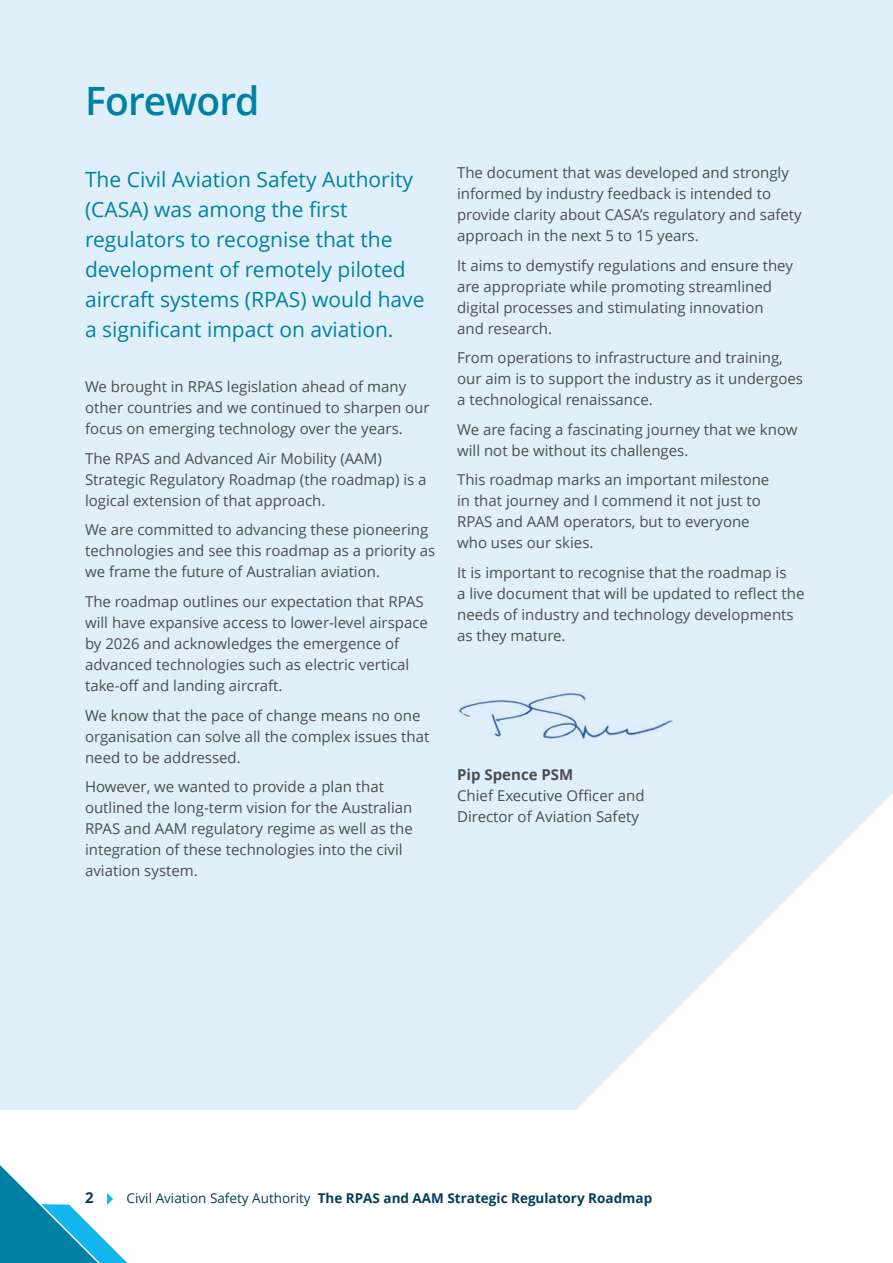
<style>
.page{position:relative;width:893px;height:1263px;background:#fff}
.page>*{position:absolute;margin:0;border:0;box-sizing:border-box;transform-origin:0 0}
.t1{font:600 39px "Open Sans";letter-spacing:-.025em;color:#0081a3}
.Intro_Para{font:21px/30px "Open Sans";color:#0081a3}
.Text{font:15px/21px "Open Sans";color:#4d4d4f}
.t2{font:700 15px "Open Sans";color:#023e5c}
.t3{font:700 13.5px "Open Sans";color:#023e5c}
.s1{font-weight:700}
.s2{font-weight:400}
</style>
<div class="page">
<div style="left:0;top:0;width:893px;height:1110px;background:#e0f0fb"></div>
<svg style="left:576px;top:793px;width:317px;height:317px"></svg>
<img style="left:458px;top:693px;width:215px;height:49px">
<svg style="left:0;top:1165px;width:128px;height:98px"></svg>
<h1 class="t1" style="left:85px;top:74px;width:176px">Foreword</h1>
<p class="Intro_Para" style="left:85px;top:164px;width:341px">The Civil Aviation Safety Authority (CASA) was among the first regulators to recognise that the development of remotely piloted aircraft systems (RPAS) would have a significant impact on aviation.</p>
<p class="Text" style="left:85px;top:376px;width:346px">We brought in RPAS legislation ahead of many other countries and we continued to sharpen our focus on emerging technology over the years.</p>
<p class="Text" style="left:85px;top:447px;width:343px">The RPAS and Advanced Air Mobility (AAM)<br>Strategic Regulatory Roadmap (the roadmap) is a logical extension of that approach.</p>
<p class="Text" style="left:85px;top:519px;width:352px">We are committed to advancing these pioneering technologies and see this roadmap as a priority as we frame the future of Australian aviation.</p>
<p class="Text" style="left:85px;top:590px;width:344px">The roadmap outlines our expectation that RPAS will have expansive access to lower-level airspace by 2026 and acknowledges the emergence of advanced technologies such as electric vertical take-off and landing aircraft.</p>
<p class="Text" style="left:85px;top:704px;width:346px">We know that the pace of change means no one organisation can solve all the complex issues that need to be addressed.</p>
<p class="Text" style="left:85px;top:775px;width:329px">However, we wanted to provide a plan that outlined the long-term vision for the Australian RPAS and AAM regulatory regime as well as the integration of these technologies into the civil aviation system.</p>
<p class="Text" style="left:457px;top:162px;width:346px">The document that was developed and strongly informed by industry feedback is intended to provide clarity about CASA’s regulatory and safety approach in the next 5 to 15 years.</p>
<p class="Text" style="left:457px;top:254px;width:337px">It aims to demystify regulations and ensure they are appropriate while promoting streamlined digital processes and stimulating innovation and research.</p>
<p class="Text" style="left:457px;top:347px;width:347px">From operations to infrastructure and training, our aim is to support the industry as it undergoes a technological renaissance.</p>
<p class="Text" style="left:457px;top:418px;width:342px">We are facing a fascinating journey that we know will not be without its challenges.</p>
<p class="Text" style="left:457px;top:469px;width:314px">This roadmap marks an important milestone in that journey and I commend it not just to RPAS and AAM operators, but to everyone who uses our skies.</p>
<p class="Text" style="left:457px;top:561px;width:349px">It is important to recognise that the roadmap is<br>a live document that will be updated to reflect the needs of industry and technology developments as they mature.</p>
<p class="Text" style="left:457px;top:764px;width:189px"><span class="s1">Pip Spence PSM<br></span>Chief Executive Officer and<br>Director of Aviation Safety</p>
<p class="t2" style="left:85px;top:1187px;width:10px">2</p>
<p class="t3" style="left:127px;top:1189px;width:527px"><span class="s2">Civil Aviation Safety Authority</span> The RPAS and AAM Strategic Regulatory Roadmap</p>
</div>
